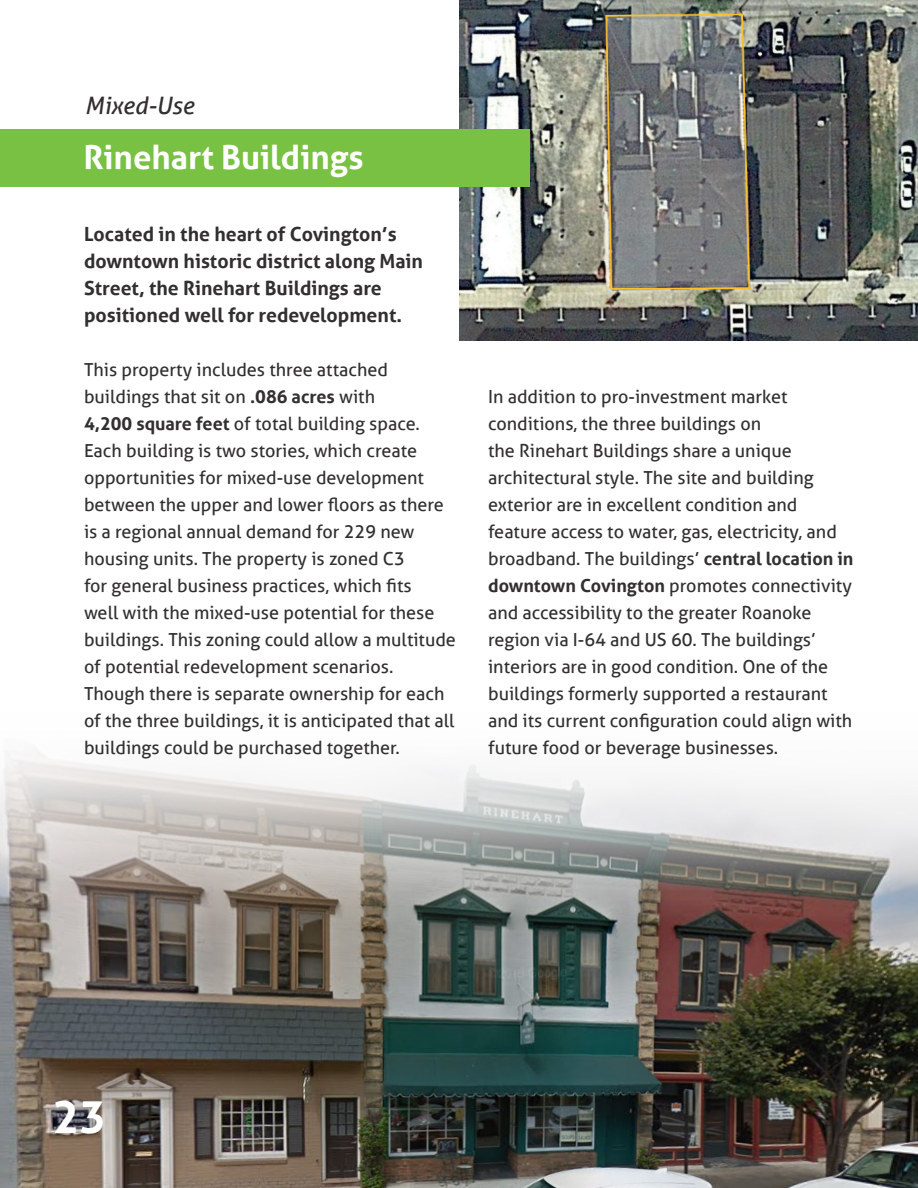
<style>
.page{position:relative;width:918px;height:1188px;background:#fff}
.page>*{position:absolute;margin:0;border:0;box-sizing:border-box;transform-origin:0 0}
.t1{font:700 45px "Aller";color:#fff}
.t2{font:700 33px "Aller";color:#fff}
.t3{font:italic 24px "Aller";color:#312f30}
.t4{font:700 19.5px/27px "Aller";color:#312f30}
.t5{font:18px/27px "Aller";color:#312f30}
.s1{font-weight:700}
</style>
<div class="page">
<img style="left:459px;top:0;width:459px;height:340px">
<img style="left:0;top:923px;width:918px;height:265px">
<div style="left:0;top:129px;width:529px;height:57px;background:#79c142"></div>
<svg style="left:0;top:752px;width:918px;height:171px"></svg>
<p class="t3" style="left:85px;top:91px;width:111px">Mixed-Use</p>
<p class="t2" style="left:83px;top:137px;width:282px">Rinehart Buildings</p>
<p class="t4" style="left:84px;top:221px;width:340px">Located in the heart of Covington’s downtown historic district along Main Street, the Rinehart Buildings are positioned well for redevelopment.</p>
<p class="t5" style="left:84px;top:356px;width:373px">This property includes three attached buildings that sit on <span class="s1">.086 acres</span> with<br><span class="s1">4,200 square feet</span> of total building space.<br>Each building is two stories, which create opportunities for mixed-use development between the upper and lower floors as there is a regional annual demand for 229 new housing units. The property is zoned C3<br>for general business practices, which fits<br>well with the mixed-use potential for these buildings. This zoning could allow a multitude of potential redevelopment scenarios.<br>Though there is separate ownership for each of the three buildings, it is anticipated that all buildings could be purchased together.</p>
<p class="t5" style="left:488px;top:383px;width:367px">In addition to pro-investment market conditions, the three buildings on<br>the Rinehart Buildings share a unique architectural style. The site and building exterior are in excellent condition and feature access to water, gas, electricity, and broadband. The buildings’ <span class="s1">central location in downtown Covington</span> promotes connectivity and accessibility to the greater Roanoke region via I-64 and US 60. The buildings’ interiors are in good condition. One of the buildings formerly supported a restaurant and its current configuration could align with future food or beverage businesses.</p>
<p class="t1" style="left:52px;top:1089px;width:55px">23</p>
</div>
